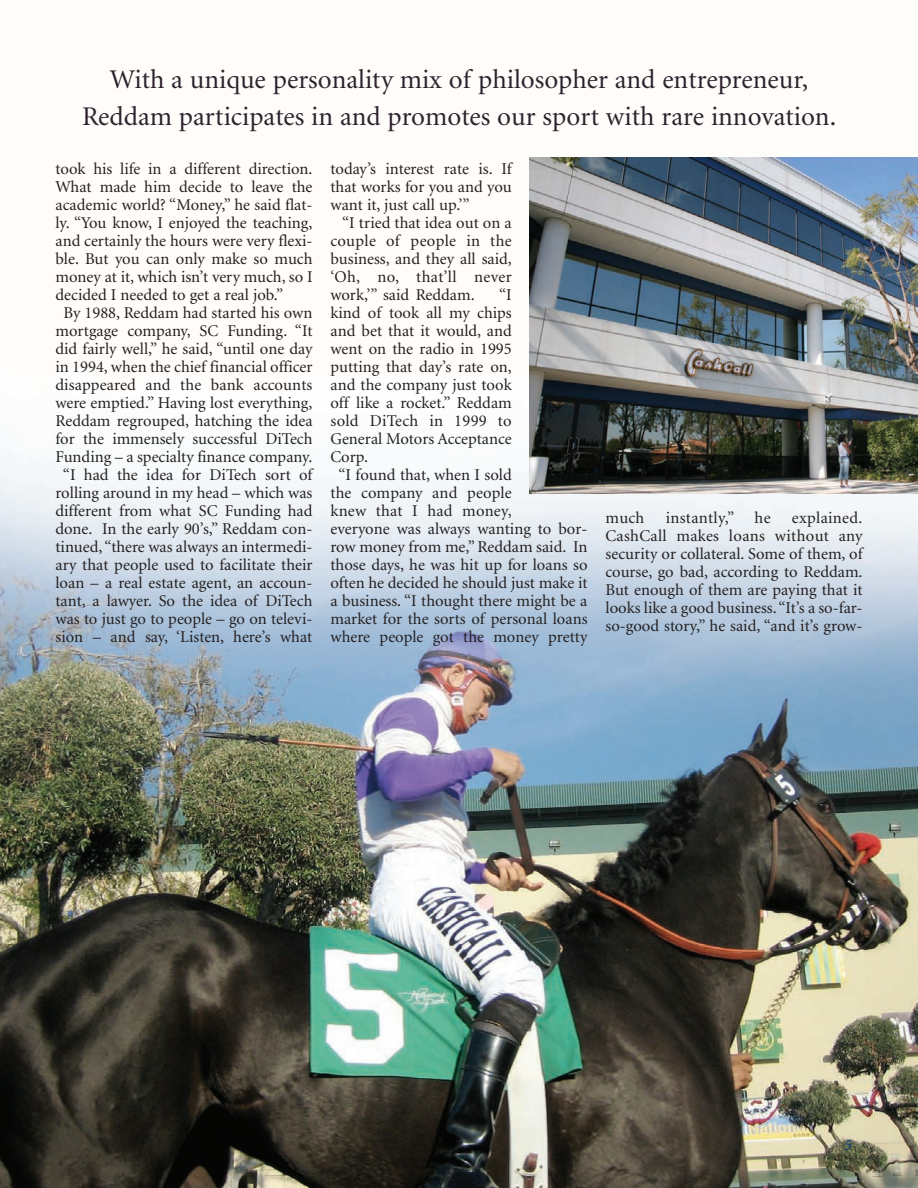
<style>
.page{position:relative;width:918px;height:1188px;background:#fff}
.page>*{position:absolute;margin:0;border:0;box-sizing:border-box;transform-origin:0 0}
.t1{font:27px/37.5px "Adobe Corp ID Minion Rg";color:#2d222d;text-align:center}
.t2{font:16.5px/18px "Adobe Corp ID Minion Rg";color:#231f20;text-align:justify}
.t3{font:16.5px "Adobe Corp ID Minion Rg";letter-spacing:.02em;color:#231f20}
.t4{font:15.75px "Adobe Corp ID Minion Sb It";color:#153f78}
</style>
<div class="page">
<img style="left:0;top:157px;width:918px;height:1031px">
<img style="left:530px;top:158px;width:388px;height:336px">
<h1 class="t1" style="left:82px;top:62px;width:756px">With a unique personality mix of philosopher and entrepreneur,<br>Reddam participates in and promotes our sport with rare innovation.</h1>
<p class="t2" style="left:55px;top:162px;width:259px">took his life in a different direction.</p>
<p class="t2" style="left:55px;top:180px;width:259px">What made him decide to leave the</p>
<p class="t2" style="left:55px;top:198px;width:259px">academic world? “Money,” he said flat-</p>
<p class="t2" style="left:55px;top:216px;width:259px">ly. “You know, I enjoyed the teaching,</p>
<p class="t2" style="left:55px;top:234px;width:259px">and certainly the hours were very flexi-</p>
<p class="t2" style="left:55px;top:252px;width:259px">ble. But you can only make so much</p>
<p class="t2" style="left:55px;top:270px;width:259px">money at it, which isn’t very much, so I</p>
<p class="t2" style="left:55px;top:288px;width:229px">decided I needed to get a real job.”</p>
<p class="t2" style="left:64px;top:306px;width:250px">By 1988, Reddam had started his own</p>
<p class="t2" style="left:55px;top:324px;width:259px">mortgage company, SC Funding. “It</p>
<p class="t2" style="left:55px;top:342px;width:259px">did fairly well,” he said, “until one day</p>
<p class="t2" style="left:55px;top:360px;width:259px">in 1994, when the chief financial officer</p>
<p class="t2" style="left:55px;top:378px;width:258px">disappeared and the bank accounts</p>
<p class="t2" style="left:55px;top:396px;width:259px">were emptied.” Having lost everything,</p>
<p class="t2" style="left:55px;top:414px;width:259px">Reddam regrouped, hatching the idea</p>
<p class="t2" style="left:55px;top:432px;width:259px">for the immensely successful DiTech</p>
<p class="t2" style="left:55px;top:450px;width:259px">Funding – a specialty finance company.</p>
<p class="t2" style="left:63px;top:468px;width:251px">“I had the idea for DiTech sort of</p>
<p class="t2" style="left:55px;top:486px;width:259px">rolling around in my head – which was</p>
<p class="t2" style="left:55px;top:504px;width:259px">different from what SC Funding had</p>
<p class="t2" style="left:55px;top:522px;width:259px">done. In the early 90’s,” Reddam con-</p>
<p class="t2" style="left:55px;top:540px;width:259px">tinued, “there was always an intermedi-</p>
<p class="t2" style="left:55px;top:558px;width:259px">ary that people used to facilitate their</p>
<p class="t2" style="left:55px;top:576px;width:258px">loan – a real estate agent, an accoun-</p>
<p class="t2" style="left:55px;top:594px;width:258px">tant, a lawyer. So the idea of DiTech</p>
<p class="t2" style="left:55px;top:612px;width:258px">was to just go to people – go on televi-</p>
<p class="t2" style="left:55px;top:630px;width:258px">sion – and say, ‘Listen, here’s what</p>
<p class="t2" style="left:331px;top:162px;width:183px">today’s interest rate is. If that works for you and you want it, just call up.’”</p>
<p class="t2" style="left:331px;top:216px;width:183px;text-indent:12px">“I tried that idea out on a couple of people in the business, and they all said, ‘Oh, no, that’ll never work,’” said Reddam.</p>
<p class="t2" style="left:499px;top:288px;width:14px">“I</p>
<p class="t2" style="left:331px;top:306px;width:183px">kind of took all my chips</p>
<p class="t2" style="left:331px;top:324px;width:183px">and bet that it would, and</p>
<p class="t2" style="left:331px;top:342px;width:183px">went on the radio in 1995</p>
<p class="t2" style="left:331px;top:360px;width:183px">putting that day’s rate on,</p>
<p class="t2" style="left:331px;top:378px;width:183px">and the company just took</p>
<p class="t2" style="left:331px;top:396px;width:183px">off like a rocket.” Reddam</p>
<p class="t3" style="left:331px;top:415px;width:183px">sold DiTech in 1999 to</p>
<p class="t2" style="left:331px;top:432px;width:183px">General Motors Acceptance</p>
<p class="t2" style="left:331px;top:450px;width:39px">Corp.</p>
<p class="t2" style="left:338px;top:468px;width:175px">“I found that, when I sold</p>
<p class="t2" style="left:331px;top:486px;width:183px">the company and people</p>
<p class="t2" style="left:331px;top:504px;width:183px">knew that I had money,</p>
<p class="t2" style="left:331px;top:522px;width:258px">everyone was always wanting to bor-</p>
<p class="t2" style="left:331px;top:540px;width:259px">row money from me,” Reddam said. In</p>
<p class="t2" style="left:331px;top:558px;width:259px">those days, he was hit up for loans so</p>
<p class="t2" style="left:331px;top:576px;width:258px">often he decided he should just make it</p>
<p class="t2" style="left:331px;top:594px;width:258px">a business. “I thought there might be a</p>
<p class="t2" style="left:331px;top:612px;width:259px">market for the sorts of personal loans</p>
<p class="t2" style="left:331px;top:630px;width:259px">where people got the money pretty</p>
<p class="t2" style="left:606px;top:510px;width:259px;text-indent:186px">explained.<br>CashCall makes loans without any security or collateral. Some of them, of course, go bad, according to Reddam.<br>But enough of them are paying that it looks like a good business.“It’s a so-far&shy;so-good story,” he said, “and it’s grow-</p>
<p class="t2" style="left:606px;top:510px;width:40px">much</p>
<p class="t3" style="left:666px;top:511px;width:106px">instantly,” he</p>
<p class="t4" style="left:844px;top:1138px;width:9px">5</p>
</div>
